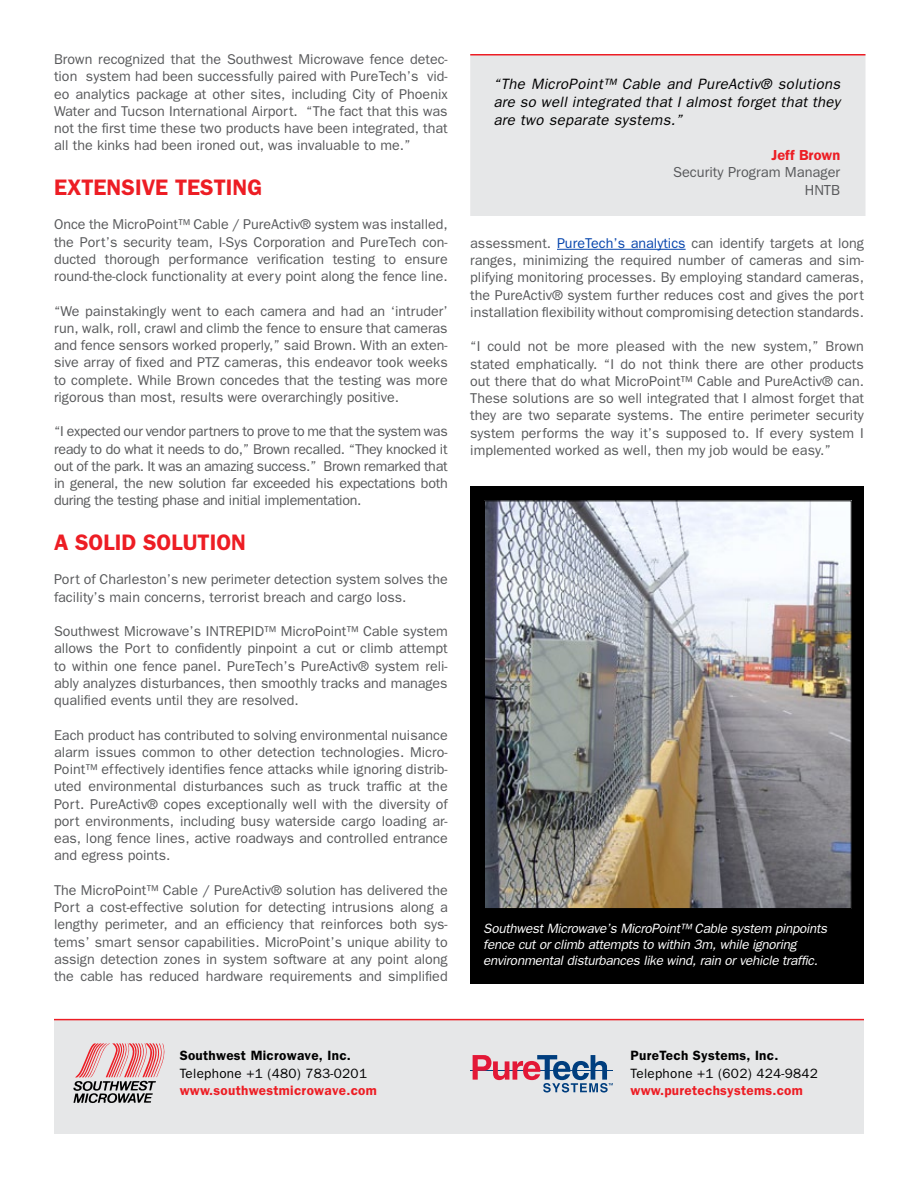
<style>
.page{position:relative;width:918px;height:1188px;background:#fff}
.page>*{position:absolute;margin:0;border:0;box-sizing:border-box;transform-origin:0 0}
.t1{font:600 22.5px "Franklin Gothic";color:#ed1d24}
.t2{font:italic 15px/18px "Franklin Gothic";letter-spacing:.02em;color:#000;text-align:justify}
.t3{font:14.55px/17.4px "Franklin Gothic";color:#58595b;text-align:right}
.t4{font:600 14.55px "Franklin Gothic";color:#ed1d24}
.t5{font:14.25px/17.2px "Franklin Gothic";color:#58595b;text-align:justify}
.t6{font:italic 13.5px/16.2px "Franklin Gothic";letter-spacing:-.02em;color:#fff}
.t7{font:600 13.5px "Franklin Gothic";letter-spacing:.02em;color:#ed1d24}
.t8{font:13.5px "Franklin Gothic";letter-spacing:.02em;color:#000}
.t9{font:600 13.5px "Franklin Gothic";letter-spacing:.02em;color:#000}
.s1{color:#0645ad}
</style>
<div class="page">
<div style="left:470px;top:486px;width:394px;height:498px;background:#000"></div>
<img style="left:486px;top:502px;width:364px;height:405px">
<div style="left:484px;top:500px;width:368px;height:409px;border:1px solid #000"></div>
<hr style="left:557px;top:249px;width:129px;height:1px;background:#0645ad">
<div style="left:470px;top:55px;width:396px;height:161px;background:#e6e7e8"></div>
<hr style="left:470px;top:54px;width:396px;height:2px;background:#ed1d24">
<div style="left:54px;top:1020px;width:810px;height:114px;background:#e6e7e8"></div>
<hr style="left:54px;top:1019px;width:810px;height:1px;background:#ed1d24">
<svg style="left:73px;top:1043px;width:91px;height:60px"></svg>
<hr style="left:470px;top:1070px;width:143px;height:1px;background:#003e7e">
<svg style="left:473px;top:1055px;width:140px;height:38px"></svg>
<p class="t5" style="left:54px;top:50px;width:395px">Brown recognized that the Southwest Microwave fence detec&shy;tion system had been successfully paired with PureTech’s vid&shy;eo analytics package at other sites, including City of Phoenix Water and Tucson International Airport. “The fact that this was not the first time these two products have been integrated, that all the kinks had been ironed out, was invaluable to me.”</p>
<h1 class="t1" style="left:54px;top:174px;width:210px">EXTENSIVE TESTING</h1>
<p class="t5" style="left:54px;top:216px;width:395px">Once the MicroPoint™ Cable / PureActiv® system was installed, the Port’s security team, I-Sys Corporation and PureTech con&shy;ducted thorough performance verification testing to ensure round-the-clock functionality at every point along the fence line.</p>
<p class="t5" style="left:54px;top:302px;width:395px">“We painstakingly went to each camera and had an ‘intruder’ run, walk, roll, crawl and climb the fence to ensure that cameras and fence sensors worked properly,” said Brown. With an exten&shy;sive array of fixed and PTZ cameras, this endeavor took weeks to complete. While Brown concedes that the testing was more rigorous than most, results were overarchingly positive.</p>
<p class="t5" style="left:54px;top:423px;width:395px">“I expected our vendor partners to prove to me that the system was ready to do what it needs to do,” Brown recalled. “They knocked it out of the park. It was an amazing success.” Brown remarked that in general, the new solution far exceeded his expectations both during the testing phase and initial implementation.</p>
<h1 class="t1" style="left:54px;top:529px;width:194px">A SOLID SOLUTION</h1>
<p class="t5" style="left:54px;top:571px;width:395px">Port of Charleston’s new perimeter detection system solves the facility’s main concerns, terrorist breach and cargo loss.</p>
<p class="t5" style="left:54px;top:622px;width:395px">Southwest Microwave’s INTREPID™ MicroPoint™ Cable system allows the Port to confidently pinpoint a cut or climb attempt to within one fence panel. PureTech’s PureActiv® system reli&shy;ably analyzes disturbances, then smoothly tracks and manages qualified events until they are resolved.</p>
<p class="t5" style="left:54px;top:726px;width:395px">Each product has contributed to solving environmental nuisance alarm issues common to other detection technologies. Micro-Point™ effectively identifies fence attacks while ignoring distrib&shy;uted environmental disturbances such as truck traffic at the Port. PureActiv® copes exceptionally well with the diversity of port environments, including busy waterside cargo loading ar&shy;eas, long fence lines, active roadways and controlled entrance and egress points.</p>
<p class="t5" style="left:54px;top:881px;width:395px">The MicroPoint™ Cable / PureActiv® solution has delivered the Port a cost-effective solution for detecting intrusions along a lengthy perimeter, and an efficiency that reinforces both sys&shy;tems’ smart sensor capabilities. MicroPoint’s unique ability to assign detection zones in system software at any point along the cable has reduced hardware requirements and simplified</p>
<p class="t2" style="left:493px;top:74px;width:348px">“The MicroPoint™ Cable and PureActiv® solutions are so well integrated that I almost forget that they are two separate systems.”</p>
<p class="t4" style="left:772px;top:146px;width:70px">Jeff Brown</p>
<p class="t3" style="left:673px;top:163px;width:169px">Security Program Manager<br>HNTB</p>
<p class="t5" style="left:470px;top:234px;width:395px">assessment. <span class="s1">PureTech’s analytics</span> can identify targets at long ranges, minimizing the required number of cameras and sim&shy;plifying monitoring processes. By employing standard cameras, the PureActiv® system further reduces cost and gives the port installation flexibility without compromising detection standards.</p>
<p class="t5" style="left:470px;top:338px;width:395px">“I could not be more pleased with the new system,” Brown stated emphatically. “I do not think there are other products out there that do what MicroPoint™ Cable and PureActiv® can.<br>These solutions are so well integrated that I almost forget that they are two separate systems. The entire perimeter security system performs the way it’s supposed to. If every system I implemented worked as well, then my job would be easy.”</p>
<p class="t6" style="left:483px;top:920px;width:345px">Southwest Microwave’s MicroPoint™ Cable system pinpoints fence cut or climb attempts to within 3m, while ignoring environmental disturbances like wind, rain or vehicle traffic.</p>
<p class="t9" style="left:180px;top:1048px;width:173px">Southwest Microwave, Inc.</p>
<p class="t8" style="left:180px;top:1065px;width:189px">Telephone +1 (480) 783-0201</p>
<p class="t7" style="left:180px;top:1082px;width:199px">www.southwestmicrowave.com</p>
<p class="t9" style="left:630px;top:1048px;width:150px">PureTech Systems, Inc.</p>
<p class="t8" style="left:630px;top:1065px;width:189px">Telephone +1 (602) 424-9842</p>
<p class="t7" style="left:630px;top:1082px;width:174px">www.puretechsystems.com</p>
</div>
